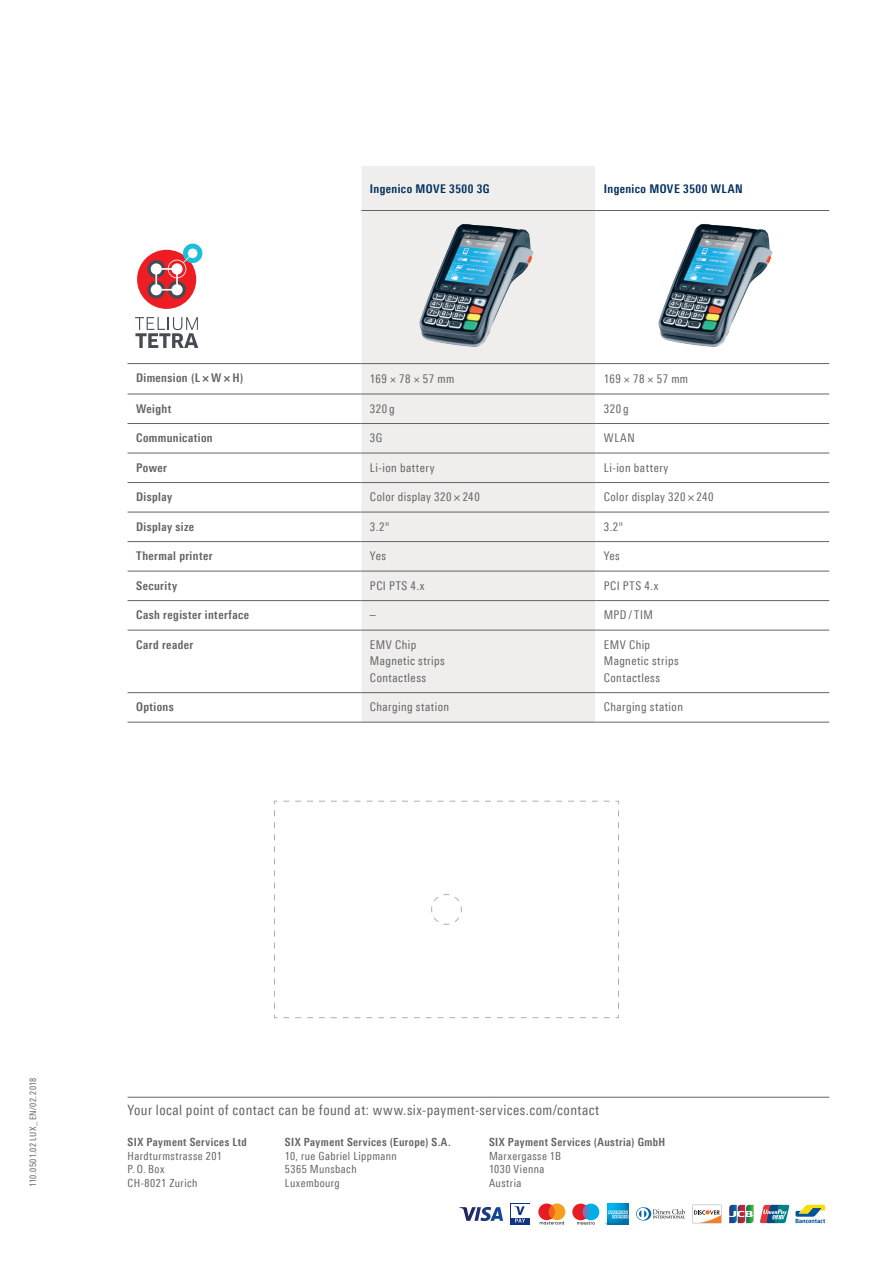
<style>
.page{position:relative;width:893px;height:1263px;background:#fff}
.page>*{position:absolute;margin:0;border:0;box-sizing:border-box;transform-origin:0 0}
.t1{font:14.25px "Linotype Univers 420 Cn";letter-spacing:.03em;color:#636366}
.t2{font:12px/16.5px "Linotype Univers 420 Cn";letter-spacing:.04em;color:#636366}
.t3{font:700 12px "Linotype Univers 620 Cn";letter-spacing:.035em;color:#636366}
.t4{font:700 12px "Linotype Univers 620 Cn";letter-spacing:.035em;color:#002e5e}
.t5{font:11.25px/13.5px "Linotype Univers 420 Cn";letter-spacing:.035em;color:#636366}
.t6{font:700 11.25px "Linotype Univers 620 Cn";letter-spacing:.04em;color:#636366}
.t7{font:9px "Linotype Univers 420 Cn";letter-spacing:.05em;color:#636366}
.s1{font-family:"Univers";font-stretch:condensed}
</style>
<div class="page">
<div style="left:361px;top:166px;width:234px;height:556px;background:#efeeec"></div>
<svg style="left:595px;top:364px;width:234px;height:358px"></svg>
<hr style="left:361px;top:210px;width:234px;height:1px;background:#636366">
<hr style="left:595px;top:210px;width:234px;height:1px;background:#636366">
<hr style="left:128px;top:363px;width:233px;height:1px;background:#636366">
<hr style="left:361px;top:363px;width:234px;height:1px;background:#636366">
<hr style="left:595px;top:363px;width:234px;height:1px;background:#636366">
<hr style="left:128px;top:394px;width:233px;height:1px;background:#636366">
<hr style="left:361px;top:394px;width:234px;height:1px;background:#636366">
<hr style="left:595px;top:394px;width:234px;height:1px;background:#636366">
<hr style="left:128px;top:423px;width:233px;height:1px;background:#636366">
<hr style="left:361px;top:423px;width:234px;height:1px;background:#636366">
<hr style="left:595px;top:423px;width:234px;height:1px;background:#636366">
<hr style="left:128px;top:453px;width:233px;height:1px;background:#636366">
<hr style="left:361px;top:453px;width:234px;height:1px;background:#636366">
<hr style="left:595px;top:453px;width:234px;height:1px;background:#636366">
<hr style="left:128px;top:482px;width:233px;height:1px;background:#636366">
<hr style="left:361px;top:482px;width:234px;height:1px;background:#636366">
<hr style="left:595px;top:482px;width:234px;height:1px;background:#636366">
<hr style="left:128px;top:512px;width:233px;height:1px;background:#636366">
<hr style="left:361px;top:512px;width:234px;height:1px;background:#636366">
<hr style="left:595px;top:512px;width:234px;height:1px;background:#636366">
<hr style="left:128px;top:541px;width:233px;height:1px;background:#636366">
<hr style="left:361px;top:541px;width:234px;height:1px;background:#636366">
<hr style="left:595px;top:541px;width:234px;height:1px;background:#636366">
<hr style="left:128px;top:571px;width:233px;height:1px;background:#636366">
<hr style="left:361px;top:571px;width:234px;height:1px;background:#636366">
<hr style="left:595px;top:571px;width:234px;height:1px;background:#636366">
<hr style="left:128px;top:600px;width:233px;height:1px;background:#636366">
<hr style="left:361px;top:600px;width:234px;height:1px;background:#636366">
<hr style="left:595px;top:600px;width:234px;height:1px;background:#636366">
<hr style="left:128px;top:630px;width:233px;height:1px;background:#636366">
<hr style="left:361px;top:630px;width:234px;height:1px;background:#636366">
<hr style="left:595px;top:630px;width:234px;height:1px;background:#636366">
<hr style="left:128px;top:692px;width:233px;height:1px;background:#636366">
<hr style="left:361px;top:692px;width:234px;height:1px;background:#636366">
<hr style="left:595px;top:692px;width:234px;height:1px;background:#636366">
<hr style="left:128px;top:722px;width:233px;height:1px;background:#636366">
<hr style="left:361px;top:722px;width:234px;height:1px;background:#636366">
<hr style="left:595px;top:722px;width:234px;height:1px;background:#636366">
<img style="left:658px;top:223px;width:115px;height:124px">
<img style="left:406px;top:212px;width:132px;height:146px">
<div style="left:137px;top:250px;width:59px;height:59px;background:#ee1d23;border-radius:50%"></div>
<svg style="left:147px;top:281px;width:18px;height:18px"></svg>
<svg style="left:168px;top:281px;width:18px;height:18px"></svg>
<svg style="left:183px;top:244px;width:19px;height:19px"></svg>
<svg style="left:147px;top:260px;width:18px;height:18px"></svg>
<svg style="left:151px;top:249px;width:46px;height:46px"></svg>
<svg style="left:135px;top:317px;width:63px;height:31px"></svg>
<svg style="left:274px;top:801px;width:345px;height:217px"></svg>
<svg style="left:431px;top:894px;width:31px;height:31px"></svg>
<hr style="left:128px;top:1097px;width:157px;height:1px;background:#636366">
<hr style="left:285px;top:1097px;width:204px;height:1px;background:#636366">
<hr style="left:489px;top:1097px;width:340px;height:1px;background:#636366">
<img style="left:608px;top:1203px;width:21px;height:8px">
<svg style="left:605px;top:1211px;width:24px;height:13px"></svg>
<svg style="left:729px;top:1205px;width:25px;height:18px"></svg>
<svg style="left:459px;top:1207px;width:44px;height:14px"></svg>
<svg style="left:636px;top:1207px;width:50px;height:13px"></svg>
<svg style="left:760px;top:1205px;width:29px;height:18px"></svg>
<svg style="left:510px;top:1203px;width:20px;height:21px"></svg>
<div style="left:511px;top:1204px;width:18px;height:13px;background:#fff"></div>
<svg style="left:514px;top:1206px;width:11px;height:16px"></svg>
<svg style="left:538px;top:1203px;width:27px;height:21px"></svg>
<svg style="left:572px;top:1203px;width:27px;height:21px"></svg>
<svg style="left:795px;top:1205px;width:30px;height:18px"></svg>
<svg style="left:693px;top:1205px;width:28px;height:18px"></svg>
<p class="t4" style="left:370px;top:181px;width:121px">Ingenico MOVE 3500 3G</p>
<p class="t4" style="left:604px;top:181px;width:140px">Ingenico MOVE 3500 WLAN</p>
<p class="t3" style="left:136px;top:371px;width:109px">Dimension (L × W × H)</p>
<p class="t2" style="left:370px;top:371px;width:86px">169 <span class="s1">×</span> 78 <span class="s1">×</span> 57 mm</p>
<p class="t2" style="left:604px;top:371px;width:86px">169 <span class="s1">×</span> 78 <span class="s1">×</span> 57 mm</p>
<p class="t3" style="left:136px;top:401px;width:37px">Weight</p>
<p class="t2" style="left:370px;top:400px;width:26px">320 g</p>
<p class="t2" style="left:604px;top:400px;width:26px">320 g</p>
<p class="t3" style="left:136px;top:431px;width:78px">Communication</p>
<p class="t2" style="left:370px;top:430px;width:14px">3G</p>
<p class="t2" style="left:604px;top:430px;width:32px">WLAN</p>
<p class="t3" style="left:136px;top:460px;width:32px">Power</p>
<p class="t2" style="left:370px;top:459px;width:66px">Li-ion battery</p>
<p class="t2" style="left:604px;top:459px;width:66px">Li-ion battery</p>
<p class="t3" style="left:136px;top:490px;width:38px">Display</p>
<p class="t2" style="left:370px;top:489px;width:111px">Color display 320 × 240</p>
<p class="t2" style="left:604px;top:489px;width:111px">Color display 320 × 240</p>
<p class="t3" style="left:136px;top:519px;width:60px">Display size</p>
<p class="t2" style="left:370px;top:518px;width:21px">3.2"</p>
<p class="t2" style="left:604px;top:518px;width:21px">3.2"</p>
<p class="t3" style="left:136px;top:549px;width:78px">Thermal printer</p>
<p class="t2" style="left:370px;top:548px;width:18px">Yes</p>
<p class="t2" style="left:604px;top:548px;width:18px">Yes</p>
<p class="t3" style="left:136px;top:578px;width:43px">Security</p>
<p class="t2" style="left:370px;top:577px;width:56px">PCI PTS 4.x</p>
<p class="t2" style="left:604px;top:577px;width:56px">PCI PTS 4.x</p>
<p class="t3" style="left:136px;top:608px;width:115px">Cash register interface</p>
<p class="t2" style="left:370px;top:607px;width:7px">–</p>
<p class="t2" style="left:604px;top:607px;width:51px">MPD / TIM</p>
<p class="t3" style="left:136px;top:637px;width:59px">Card reader</p>
<p class="t2" style="left:370px;top:636px;width:76px">EMV Chip<br>Magnetic strips<br>Contactless</p>
<p class="t2" style="left:604px;top:636px;width:76px">EMV Chip<br>Magnetic strips<br>Contactless</p>
<p class="t3" style="left:136px;top:700px;width:39px">Options</p>
<p class="t2" style="left:370px;top:699px;width:81px">Charging station</p>
<p class="t2" style="left:604px;top:699px;width:81px">Charging station</p>
<p class="t7" style="left:28px;top:1187px;width:111px;rotate:-90deg">110.0501.02 LUX_EN/02.2018</p>
<p class="t1" style="left:128px;top:1101px;width:473px">Your local point of contact can be found at: www.six-payment-services.com/contact</p>
<p class="t6" style="left:128px;top:1136px;width:121px">SIX Payment Services Ltd</p>
<p class="t5" style="left:128px;top:1149px;width:96px">Hardturmstrasse 201<br>P. O. Box<br>CH-8021 Zurich</p>
<p class="t6" style="left:285px;top:1136px;width:167px">SIX Payment Services (Europe) S.A.</p>
<p class="t5" style="left:285px;top:1149px;width:114px">10, rue Gabriel Lippmann<br>5365 Munsbach<br>Luxembourg</p>
<p class="t6" style="left:489px;top:1136px;width:178px">SIX Payment Services (Austria) GmbH</p>
<p class="t5" style="left:489px;top:1149px;width:73px">Marxergasse 1B<br>1030 Vienna</p>
<p class="t5" style="left:489px;top:1176px;width:34px">Austria</p>
</div>
